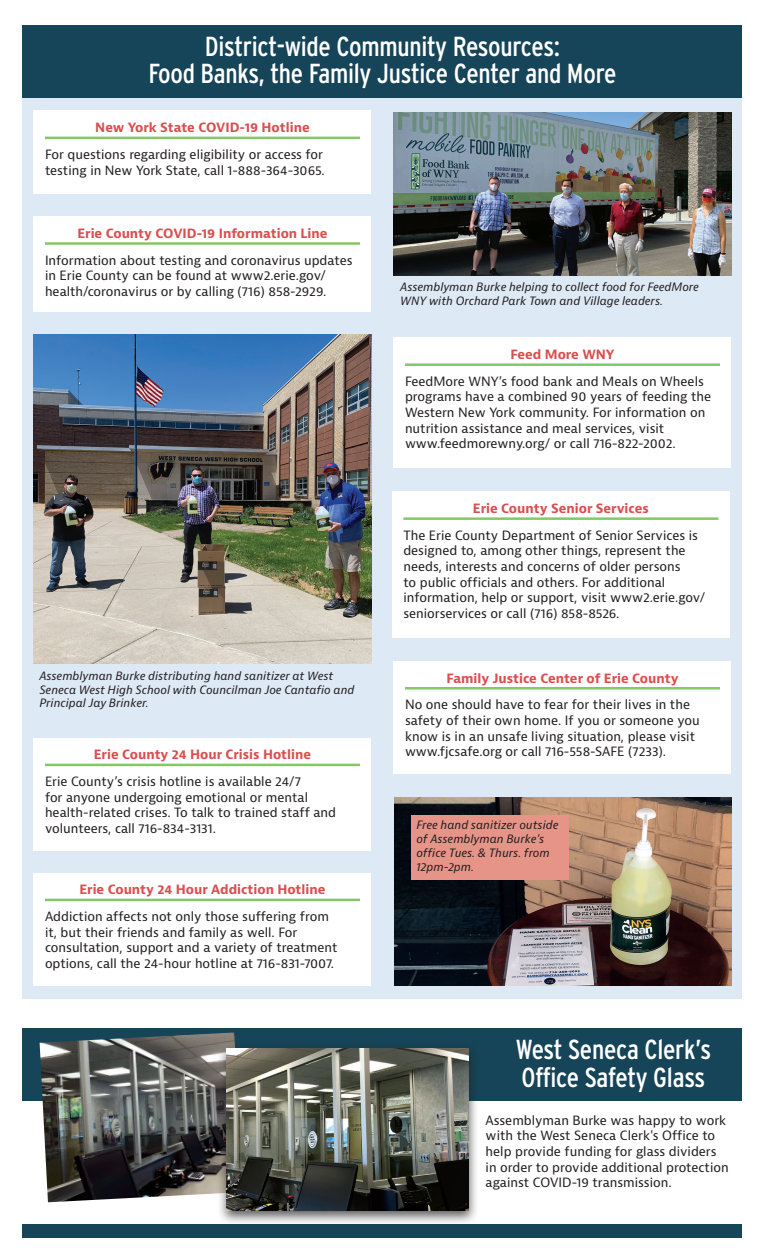
<style>
.page{position:relative;width:765px;height:1260px;background:#fff}
.page>*{position:absolute;margin:0;border:0;box-sizing:border-box;transform-origin:0 0}
.Body_Heading{font:27.5px/27.5px "Interstate Condensed";letter-spacing:-.01em;color:#fff;text-align:center}
.Body{font:12.5px/15.6px "Bernina Sans";color:#231f20}
.Location_Header{font:700 12.5px "Bernina Sans";color:#db4e50}
.Body-2{font:italic 11.25px/13.8px "Bernina Sans";color:#231f20}
</style>
<div class="page">
<div style="left:22px;top:79px;width:720px;height:920px;background:#dee9f6"></div>
<div style="left:22px;top:25px;width:720px;height:73px;background:#164458"></div>
<div style="left:34px;top:111px;width:337px;height:83px;background:#fff"></div>
<hr style="left:45px;top:137px;width:315px;height:2px;background:#84c767">
<img style="left:34px;top:335px;width:337px;height:329px">
<div style="left:392px;top:492px;width:338px;height:146px;background:#fff"></div>
<hr style="left:403px;top:517px;width:315px;height:3px;background:#84c767">
<div style="left:22px;top:1224px;width:720px;height:14px;background:#164458"></div>
<div style="left:34px;top:216px;width:337px;height:96px;background:#fff"></div>
<hr style="left:45px;top:242px;width:315px;height:3px;background:#84c767">
<div style="left:34px;top:738px;width:337px;height:112px;background:#fff"></div>
<hr style="left:45px;top:764px;width:315px;height:2px;background:#84c767">
<div style="left:34px;top:873px;width:337px;height:112px;background:#fff"></div>
<hr style="left:45px;top:899px;width:315px;height:2px;background:#84c767">
<div style="left:394px;top:338px;width:337px;height:130px;background:#fff"></div>
<hr style="left:405px;top:363px;width:315px;height:3px;background:#84c767">
<div style="left:394px;top:661px;width:337px;height:113px;background:#fff"></div>
<hr style="left:405px;top:687px;width:315px;height:3px;background:#84c767">
<div style="left:22px;top:1028px;width:720px;height:73px;background:#164458"></div>
<img style="left:40px;top:1032px;width:195px;height:170px">
<div style="left:216px;top:1043px;width:263px;height:182px;background:#231f20;opacity:.75"></div>
<img style="left:227px;top:1049px;width:242px;height:161px">
<img style="left:394px;top:112px;width:337px;height:163px">
<img style="left:395px;top:797px;width:336px;height:188px">
<div style="left:411px;top:815px;width:158px;height:64px;background:#e79488"></div>
<p class="Body_Heading" style="left:148px;top:32px;width:470px">District-wide Community Resources:<br>Food Banks, the Family Justice Center and More</p>
<p class="Location_Header" style="left:95px;top:119px;width:216px">New York State COVID-19 Hotline</p>
<p class="Body" style="left:45px;top:147px;width:281px">For questions regarding eligibility or access for testing in New York State, call 1-888-364-3065.</p>
<p class="Location_Header" style="left:77px;top:225px;width:252px">Erie County COVID-19 Information Line</p>
<p class="Body" style="left:45px;top:253px;width:309px">Information about testing and coronavirus updates in Erie County can be found at www2.erie.gov/ health/coronavirus or by calling (716) 858-2929.</p>
<p class="Body-2" style="left:39px;top:669px;width:317px">Assemblyman Burke distributing hand sanitizer at West<br>Seneca West High School with Councilman Joe Cantafio and<br>Principal Jay Brinker.</p>
<p class="Location_Header" style="left:94px;top:746px;width:219px">Erie County 24 Hour Crisis Hotline</p>
<p class="Body" style="left:45px;top:774px;width:293px">Erie County’s crisis hotline is available 24/7<br>for anyone undergoing emotional or mental health-related crises. To talk to trained staff and volunteers, call 716-834-3131.</p>
<p class="Location_Header" style="left:79px;top:882px;width:248px">Erie County 24 Hour Addiction Hotline</p>
<p class="Body" style="left:45px;top:909px;width:294px">Addiction affects not only those suffering from it, but their friends and family as well. For consultation, support and a variety of treatment options, call the 24-hour hotline at 716-831-7007.</p>
<p class="Body-2" style="left:400px;top:280px;width:300px">Assemblyman Burke helping to collect food for FeedMore<br>WNY with Orchard Park Town and Village leaders.</p>
<p class="Location_Header" style="left:510px;top:346px;width:106px">Feed More WNY</p>
<p class="Body" style="left:405px;top:374px;width:308px">FeedMore WNY’s food bank and Meals on Wheels programs have a combined 90 years of feeding the Western New York community. For information on nutrition assistance and meal services, visit www.feedmorewny.org/ or call 716-822-2002.</p>
<p class="Location_Header" style="left:473px;top:500px;width:177px">Erie County Senior Services</p>
<p class="Body" style="left:403px;top:528px;width:303px">The Erie County Department of Senior Services is designed to, among other things, represent the needs, interests and concerns of older persons<br>to public officials and others. For additional information, help or support, visit www2.erie.gov/ seniorservices or call (716) 858-8526.</p>
<p class="Location_Header" style="left:446px;top:670px;width:234px">Family Justice Center of Erie County</p>
<p class="Body" style="left:405px;top:697px;width:296px">No one should have to fear for their lives in the safety of their own home. If you or someone you know is in an unsafe living situation, please visit www.fjcsafe.org or call 716-558-SAFE (7233).</p>
<p class="Body-2" style="left:416px;top:819px;width:144px">Free hand sanitizer outside of Assemblyman Burke's office Tues. &amp; Thurs. from<br>12pm-2pm.</p>
<p class="Body_Heading" style="left:516px;top:1036px;width:197px;text-align:left">West Seneca Clerk’s<br>Office Safety Glass</p>
<p class="Body" style="left:486px;top:1113px;width:245px">Assemblyman Burke was happy to work with the West Seneca Clerk's Office to help provide funding for glass dividers in order to provide additional protection against COVID-19 transmission.</p>
</div>
